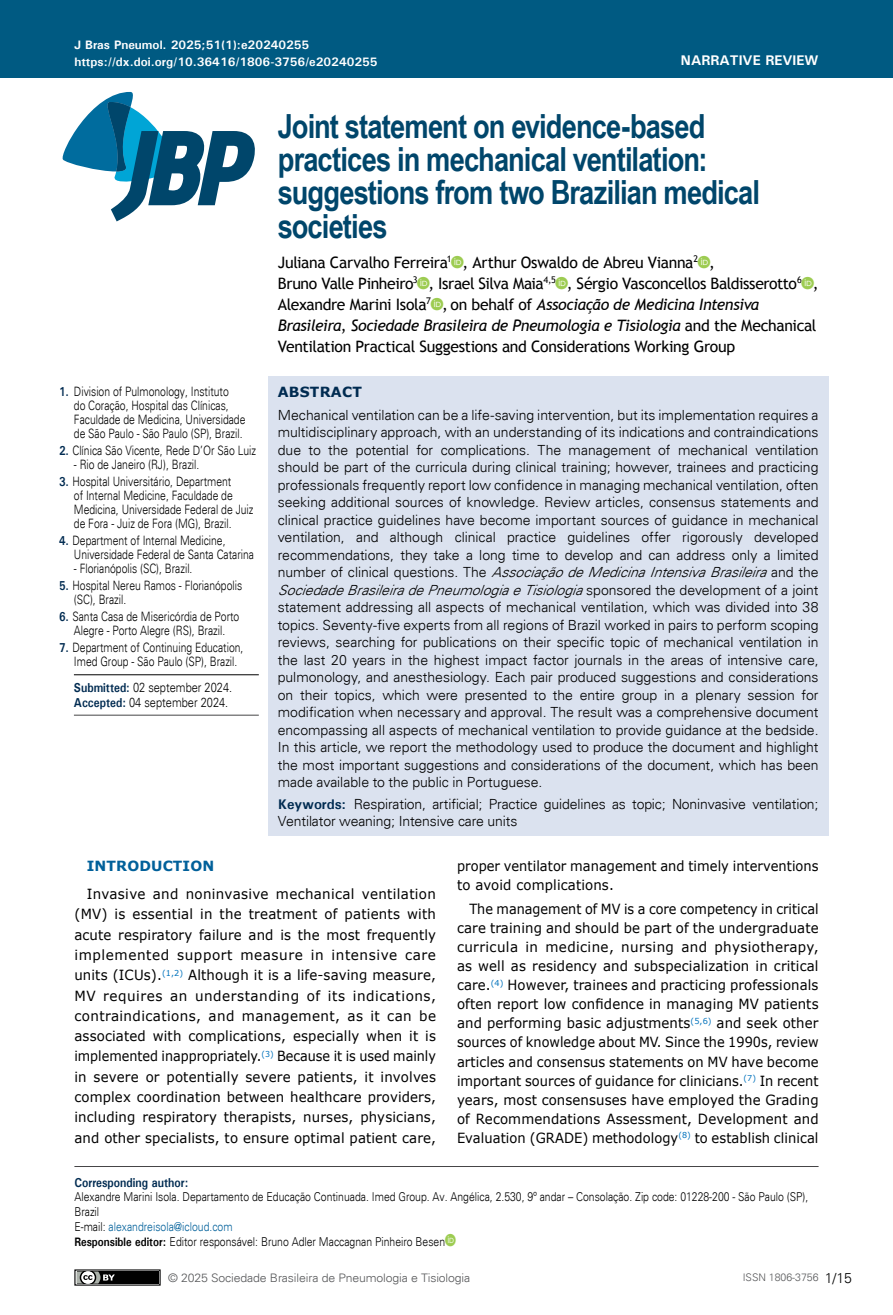
<style>
.page{position:relative;width:893px;height:1315px;background:#fff}
.page>*{position:absolute;margin:0;border:0;box-sizing:border-box;transform-origin:0 0}
.t1{font:700 33.25px/33.2px "Arial Narrow";letter-spacing:-.025em;color:#00466b}
.t2{font:21px "ID font Regular";color:#9dcc52}
.t3{font:15.75px/21px "Trebuchet MS";letter-spacing:-.02em;color:#000}
.t4{font:300 14px/17.5px "Univers";letter-spacing:-.01em;color:#000;text-align:justify}
.t5{font:14px/19.1px "Verdana";letter-spacing:.005em;color:#000;text-align:justify;scale:.92 1}
.t6{font:14px/20.3px "Verdana";letter-spacing:.005em;color:#000;text-align:justify;scale:.96 1}
.t7{font:14px/19.1px "Verdana";letter-spacing:.005em;color:#000;scale:.93 1}
.t8{font:700 14px "Univers";color:#fff}
.t9{font:700 14px "Verdana";letter-spacing:.01em;color:#01609a}
.t10{font:700 14px "Verdana";letter-spacing:.015em;color:#002b51}
.t11{font:300 12.95px/14px "Univers";color:#000;scale:.8 1}
.t12{font:300 12.95px/14.9px "Univers";color:#000;scale:.85 1}
.t13{font:700 12.95px "Univers";color:#002b51;scale:.85 1}
.t14{font:300 12.25px/14.7px "Univers";color:#000;scale:.85 1}
.t15{font:700 12.25px "Univers";color:#fff}
.t16{font:300 11.72px "Univers";letter-spacing:-.01em;color:#58595b;scale:1.04 1}
.t17{font:300 10.5px "Univers";color:#58595b}
.s1{font-weight:700;color:#002b51}
.s2{font-family:"ID font Regular";font-size:21px;color:#9dcc52}
.s3{font-family:"Trebuchet MS";font-size:15.75px;color:#000}
.s4{font-style:italic}
.s5{color:#01609a}
.s6{font-weight:700}
.s7{font-family:"ID font Regular";font-weight:400;font-size:21px;color:#9dcc52}
</style>
<div class="page">
<div style="left:0;top:0;width:893px;height:78px;background:#005a82"></div>
<svg style="left:62px;top:91px;width:193px;height:130px"></svg>
<svg style="left:76px;top:1271px;width:83px;height:12px"></svg>
<div style="left:74px;top:1269px;width:87px;height:16px;border:1px solid #000"></div>
<div style="left:77px;top:1271px;width:81px;height:12px;background:#000"></div>
<svg style="left:77px;top:1271px;width:38px;height:12px"></svg>
<div style="left:268px;top:376px;width:560px;height:459px;background:#dbe2ef"></div>
<hr style="left:74px;top:1166px;width:745px;height:1px;background:#464547">
<hr style="left:74px;top:674px;width:185px;height:1px;background:#000">
<hr style="left:74px;top:715px;width:185px;height:1px;background:#464547">
<p class="t15" style="left:74px;top:37px;width:236px">J Bras Pneumol. 2025;51(1):e20240255</p>
<p class="t15" style="left:74px;top:54px;width:305px">https://dx.doi.org/10.36416/1806-3756/e20240255</p>
<p class="t8" style="left:681px;top:52px;width:139px">NARRATIVE REVIEW</p>
<p class="t11" style="left:74px;top:384px;width:216px;text-indent:-15px"><span class="s1">1.</span> Division of Pulmonology, Instituto<br>do Coração, Hospital das Clínicas, Faculdade de Medicina, Universidade de São Paulo - São Paulo (SP), Brazil.</p>
<p class="t11" style="left:59px;top:443px;width:248px"><span class="s1">2.</span> Clínica São Vicente, Rede D’Or São Luiz</p>
<p class="t11" style="left:74px;top:457px;width:158px">- Rio de Janeiro (RJ), Brazil.</p>
<p class="t11" style="left:74px;top:474px;width:226px;text-indent:-15px"><span class="s1">3.</span> Hospital Universitário, Department<br>of Internal Medicine, Faculdade de Medicina, Universidade Federal de Juiz de Fora - Juiz de Fora (MG), Brazil.</p>
<p class="t11" style="left:74px;top:533px;width:227px;text-indent:-15px"><span class="s1">4.</span> Department of Internal Medicine,<br>Universidade Federal de Santa Catarina</p>
<p class="t11" style="left:74px;top:561px;width:150px">- Florianópolis (SC), Brazil.</p>
<p class="t11" style="left:74px;top:578px;width:212px;text-indent:-15px"><span class="s1">5.</span> Hospital Nereu Ramos - Florianópolis (SC), Brazil.</p>
<p class="t11" style="left:59px;top:609px;width:227px;text-align:center"><span class="s1">6.</span> Santa Casa de Misericórdia de Porto<br>Alegre - Porto Alegre (RS), Brazil.</p>
<p class="t11" style="left:74px;top:640px;width:213px;text-indent:-15px"><span class="s1">7.</span> Department of Continuing Education,<br>Imed Group - São Paulo (SP), Brazil.</p>
<p class="t12" style="left:74px;top:680px;width:188px"><span class="s1">Submitted:</span> 02 september 2024.<br><span class="s1">Accepted:</span> 04 september 2024.</p>
<h1 class="t1" style="left:278px;top:108px;width:484px">Joint statement on evidence-based practices in mechanical ventilation: suggestions from two Brazilian medical societies</h1>
<p class="t3" style="left:278px;top:252px;width:422px">Juliana Carvalho Ferreira<sup>1</sup><span class="s2">a</span>, Arthur Oswaldo de Abreu Vianna<sup>2</sup></p>
<h2 class="t2" style="left:698px;top:251px;width:19px">a<span class="s3">,</span></h2>
<p class="t3" style="left:278px;top:273px;width:525px">Bruno Valle Pinheiro<sup>3</sup><span class="s2">a</span>, Israel Silva Maia<sup>4,5</sup><span class="s2">a</span>, Sérgio Vasconcellos Baldisserotto<sup>6</sup></p>
<h2 class="t2" style="left:801px;top:272px;width:19px">a<span class="s3">,</span></h2>
<p class="t3" style="left:278px;top:294px;width:540px">Alexandre Marini Isola<sup>7</sup><span class="s2">a</span>, on behalf of <span class="s4">Associação de Medicina Intensiva<br>Brasileira</span>, <span class="s4">Sociedade Brasileira de Pneumologia e Tisiologia</span> and the Mechanical<br>Ventilation Practical Suggestions and Considerations Working Group</p>
<p class="t10" style="left:278px;top:383px;width:86px">ABSTRACT</p>
<p class="t4" style="left:278px;top:406px;width:542px">Mechanical ventilation can be a life-saving intervention, but its implementation requires a multidisciplinary approach, with an understanding of its indications and contraindications due to the potential for complications. The management of mechanical ventilation should be part of the curricula during clinical training; however, trainees and practicing professionals frequently report low confidence in managing mechanical ventilation, often seeking additional sources of knowledge. Review articles, consensus statements and clinical practice guidelines have become important sources of guidance in mechanical ventilation, and although clinical practice guidelines offer rigorously developed recommendations, they take a long time to develop and can address only a limited n u m b e r o f c l i n i c a l q u e s t i o n s . T h e <span class="s4">AssociaçãodeMedicinaIntensivaBrasileira</span>a n d t h e <span class="s4">SociedadeBrasileiradePneumologiaeTisiologia</span>s p o n s o r e d t h e d e v e l o p m e n t o f a j o i n t statement addressing all aspects of mechanical ventilation, which was divided into 38 topics. Seventy-five experts from all regions of Brazil worked in pairs to perform scoping reviews, searching for publications on their specific topic of mechanical ventilation in the last 20 years in the highest impact factor journals in the areas of intensive care, pulmonology, and anesthesiology. Each pair produced suggestions and considerations on their topics, which were presented to the entire group in a plenary session for modification when necessary and approval. The result was a comprehensive document encompassing all aspects of mechanical ventilation to provide guidance at the bedside.<br>In this article, we report the methodology used to produce the document and highlight the most important suggestions and considerations of the document, which has been made available to the public in Portuguese.</p>
<p class="t4" style="left:278px;top:795px;width:542px;line-height:16.8px"><span class="s1">Keywords:</span> Respiration, artificial; Practice guidelines as topic; Noninvasive ventilation;<br>Ventilator weaning; Intensive care units</p>
<p class="t9" style="left:87px;top:857px;width:129px">INTRODUCTION</p>
<p class="t6" style="left:74px;top:884px;width:378px;text-indent:12px">Invasive and noninvasive mechanical ventilation (MV) is essential in the treatment of patients with acute respiratory failure and is the most frequently implemented support measure in intensive care units (ICUs).<sup>(1,2)</sup> Although it is a life-saving measure, MV requires an understanding of its indications, contraindications, and management, as it can be associated with complications, especially when it is implemented inappropriately.<sup>(3)</sup> Because it is used mainly in severe or potentially severe patients, it involves complex coordination between healthcare providers, including respiratory therapists, nurses, physicians, and other specialists, to ensure optimal patient care,</p>
<p class="t7" style="left:457px;top:857px;width:390px">proper ventilator management and timely interventions to avoid complications.</p>
<p class="t5" style="left:457px;top:900px;width:395px;text-indent:12px">The management of MV is a core competency in critical care training and should be part of the undergraduate curricula in medicine, nursing and physiotherapy, as well as residency and subspecialization in critical care.<sup>(4)</sup> However, trainees and practicing professionals often report low confidence in managing MV patients and performing basic adjustments<sup>(5,6)</sup> and seek other sources of knowledge about MV. Since the 1990s, review articles and consensus statements on MV have become important sources of guidance for clinicians.<sup>(7)</sup> In recent years, most consensuses have employed the Grading of Recommendations Assessment, Development and Evaluation (GRADE) methodology<sup>(8)</sup> to establish clinical</p>
<p class="t13" style="left:74px;top:1174px;width:136px">Corresponding author:</p>
<p class="t14" style="left:74px;top:1189px;width:865px">Alexandre Marini Isola. Departamento de Educação Continuada. Imed Group. Av. Angélica, 2.530, 9º andar – Consolação. Zip code: 01228-200 - São Paulo (SP), Brazil<br>E-mail: <span class="s5">alexandreisola@icloud.com<br></span><span class="s6">Responsible editor:</span> Editor responsável: Bruno Adler Maccagnan Pinheiro Besen<span class="s7">a</span></p>
<p class="t16" style="left:168px;top:1270px;width:292px">© 2025 Sociedade Brasileira de Pneumologia e Tisiologia</p>
<p class="t17" style="left:743px;top:1271px;width:77px">ISSN 1806-3756</p>
<p class="t4" style="left:825px;top:1269px;width:29px">1/15</p>
</div>
